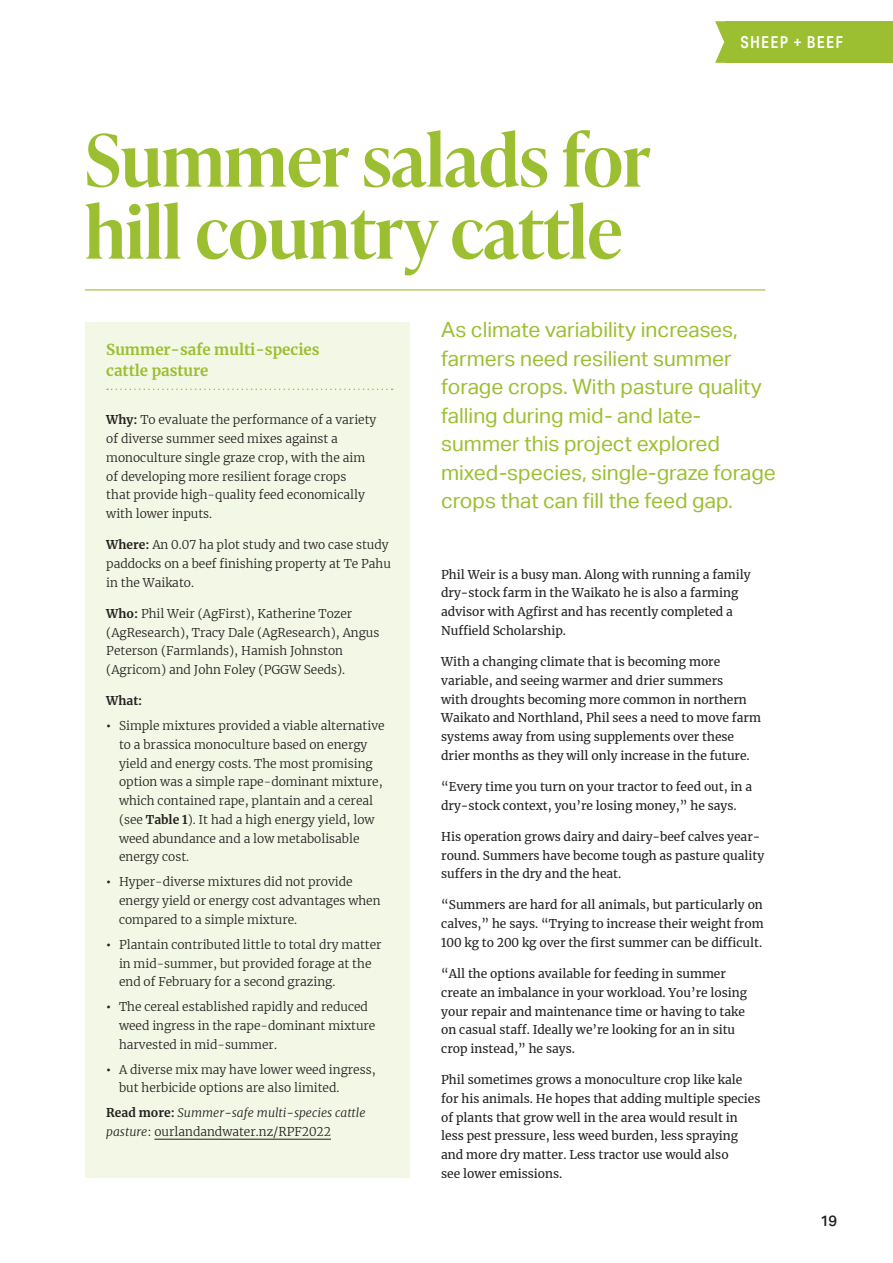
<style>
.page{position:relative;width:893px;height:1263px;background:#fff}
.page>*{position:absolute;margin:0;border:0;box-sizing:border-box;transform-origin:0 0}
.t1{font:600 72px/72px "Ivy Presto Headline";color:#9bbf30}
.intro{font:21px/28.5px "Aktiv Grotesk";color:#9bbf30}
.t2{font:500 16.5px "Aktiv Grotesk Cd";letter-spacing:.075em;color:#fff}
.boxed_s1{font:700 15px/21px "Merriweather";color:#9bbf30}
.t3{font:500 15px "Aktiv Grotesk";color:#231f20}
.b1{font:12px/18.8px "Merriweather";color:#231f20}
.b1-2{font:300 12px/18.8px "Merriweather";color:#231f20}
.b1-3{font:italic 300 12px/18.8px "Merriweather";color:#231f20}
.b1-4{font:700 12px "Merriweather";color:#231f20}
.s1{font-weight:700}
.s2{font-weight:700;font-style:normal}
.s3{font-style:normal}
</style>
<div class="page">
<hr style="left:85px;top:289px;width:680px;height:1px;background:#9bbf30">
<div style="left:85px;top:322px;width:324px;height:856px;background:#f3f7e5"></div>
<svg style="left:107px;top:389px;width:285px;height:1px"></svg>
<hr style="left:154px;top:1139px;width:177px;height:1px;background:#231f20">
<svg style="left:715px;top:21px;width:10px;height:42px"></svg>
<div style="left:725px;top:21px;width:168px;height:42px;background:#9bbf30"></div>
<p class="t1" style="left:85px;top:122px;width:567px">Summer salads for hill country cattle</p>
<p class="t2" style="left:740px;top:32px;width:104px">SHEEP + BEEF</p>
<p class="boxed_s1" style="left:106px;top:338px;width:215px">Summer-safe multi-species cattle pasture</p>
<p class="b1-2" style="left:106px;top:410px;width:272px"><span class="s1">Why:</span> To evaluate the performance of a variety of diverse summer seed mixes against a monoculture single graze crop, with the aim of developing more resilient forage crops<br>that provide high-quality feed economically with lower inputs.</p>
<p class="b1-2" style="left:106px;top:535px;width:286px"><span class="s1">Where:</span> An 0.07 ha plot study and two case study paddocks on a beef finishing property at Te Pahu in the Waikato.</p>
<p class="b1-2" style="left:106px;top:604px;width:275px"><span class="s1">Who:</span> Phil Weir (AgFirst), Katherine Tozer (AgResearch), Tracy Dale (AgResearch), Angus Peterson (Farmlands), Hamish Johnston (Agricom) and John Foley (PGGW Seeds).</p>
<p class="b1-4" style="left:106px;top:692px;width:38px">What:</p>
<p class="b1-2" style="left:119px;top:716px;width:267px;text-indent:-13px"><span class="s1">•</span> Simple mixtures provided a viable alternative to a brassica monoculture based on energy yield and energy costs. The most promising option was a simple rape-dominant mixture, which contained rape, plantain and a cereal (see <span class="s1">Table 1</span>). It had a high energy yield, low weed abundance and a low metabolisable energy cost.</p>
<p class="b1-2" style="left:119px;top:872px;width:263px;text-indent:-13px"><span class="s1">•</span> Hyper-diverse mixtures did not provide energy yield or energy cost advantages when compared to a simple mixture.</p>
<p class="b1-2" style="left:119px;top:935px;width:264px;text-indent:-13px"><span class="s1">•</span> Plantain contributed little to total dry matter in mid-summer, but provided forage at the end of February for a second grazing.</p>
<p class="b1-2" style="left:119px;top:997px;width:258px;text-indent:-13px"><span class="s1">•</span> The cereal established rapidly and reduced weed ingress in the rape-dominant mixture harvested in mid-summer.</p>
<p class="b1-2" style="left:119px;top:1060px;width:258px;text-indent:-13px"><span class="s1">•</span> A diverse mix may have lower weed ingress, but herbicide options are also limited.</p>
<p class="b1-3" style="left:106px;top:1103px;width:261px"><span class="s2">Read more:</span> Summer-safe multi-species cattle pasture<span class="s3">: ourlandandwater.nz/RPF2022</span></p>
<p class="intro" style="left:441px;top:316px;width:336px">As climate variability increases, farmers need resilient summer forage crops. With pasture quality falling during mid- and late&shy;summer this project explored mixed-species, single-graze forage crops that can fill the feed gap.</p>
<p class="b1" style="left:441px;top:564px;width:311px">Phil Weir is a busy man. Along with running a family dry-stock farm in the Waikato he is also a farming advisor with Agfirst and has recently completed a Nuffield Scholarship.</p>
<p class="b1" style="left:441px;top:652px;width:321px">With a changing climate that is becoming more variable, and seeing warmer and drier summers<br>with droughts becoming more common in northern Waikato and Northland, Phil sees a need to move farm systems away from using supplements over these drier months as they will only increase in the future.</p>
<p class="b1" style="left:441px;top:777px;width:312px">“Every time you turn on your tractor to feed out, in a dry-stock context, you’re losing money,” he says.</p>
<p class="b1" style="left:441px;top:827px;width:325px">His operation grows dairy and dairy-beef calves year&shy;round. Summers have become tough as pasture quality suffers in the dry and the heat.</p>
<p class="b1" style="left:441px;top:895px;width:324px;text-align:justify">“Summers are hard for all animals, but particularly on calves,” he says. “Trying to increase their weight from 100 kg to 200 kg over the first summer can be difficult.</p>
<p class="b1" style="left:441px;top:964px;width:307px">“All the options available for feeding in summer create an imbalance in your workload. You’re losing your repair and maintenance time or having to take on casual staff. Ideally we’re looking for an in situ crop instead,” he says.</p>
<p class="b1" style="left:441px;top:1070px;width:321px">Phil sometimes grows a monoculture crop like kale for his animals. He hopes that adding multiple species of plants that grow well in the area would result in less pest pressure, less weed burden, less spraying and more dry matter. Less tractor use would also<br>see lower emissions.</p>
<p class="t3" style="left:821px;top:1212px;width:17px">19</p>
</div>
